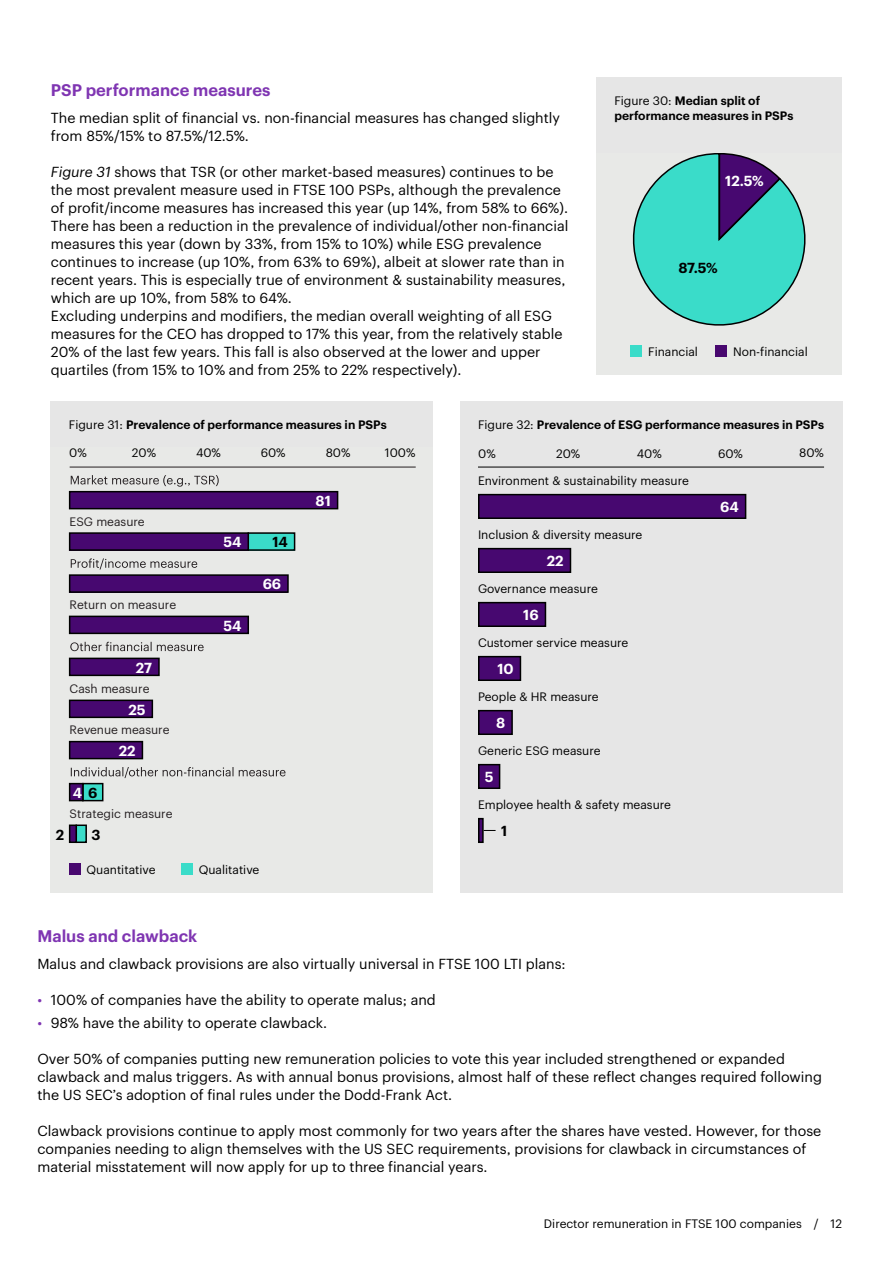
<style>
.page{position:relative;width:893px;height:1263px;background:#fff}
.page>*{position:absolute;margin:0;border:0;box-sizing:border-box;transform-origin:0 0}
.Body_subhead_L1_11_12{font:600 16.5px "Graphik";color:#7f35b2}
.Body_9_5_12{font:14.25px/18px "Graphik";color:#000}
.Body_no_space_9_5_12{font:600 14.25px "Graphik";color:#fff}
.Body_no_space_9_5_12-2{font:600 14.25px "Graphik";color:#000}
.Caption_8_10{font:12px "Graphik";color:#000}
.Caption_8_10-2{font:600 12px/15px "Graphik";color:#000}
.Folio_8_10_A4{font:12px "Graphik";color:#000}
.t1{font:12px "Graphik";color:#241f21}
.s1{font-style:italic}
.s2{font-weight:400}
.s3{color:#000}
.s4{color:#7f35b2}
</style>
<div class="page">
<div style="left:596px;top:153px;width:246px;height:222px;background:#e8e9e7"></div>
<div style="left:631px;top:345px;width:11px;height:12px;background:#3adcc9"></div>
<div style="left:715px;top:345px;width:12px;height:12px;background:#48086f"></div>
<svg style="left:632px;top:153px;width:174px;height:173px"></svg>
<div style="left:596px;top:78px;width:246px;height:75px;background:#e6e6e6"></div>
<div style="left:460px;top:402px;width:382px;height:45px;background:#e6e6e6"></div>
<div style="left:460px;top:447px;width:382px;height:445px;background:#e6e6e6"></div>
<hr style="left:478px;top:467px;width:346px;height:1px;background:#000">
<div style="left:51px;top:447px;width:382px;height:445px;background:#e8e9e7"></div>
<div style="left:51px;top:402px;width:382px;height:45px;background:#e6e6e6"></div>
<div style="left:69px;top:863px;width:12px;height:11px;background:#48086f"></div>
<div style="left:181px;top:863px;width:12px;height:11px;background:#3adcc9"></div>
<svg style="left:484px;top:830px;width:12px;height:1px"></svg>
<hr style="left:70px;top:467px;width:346px;height:1px;background:#241f21">
<svg style="left:71px;top:475px;width:148px;height:12px"></svg>
<div style="left:70px;top:492px;width:268px;height:17px;background:#470870"></div>
<div style="left:69px;top:491px;width:269px;height:18px;border:2px solid #000"></div>
<div style="left:248px;top:533px;width:47px;height:17px;background:#3adcc9"></div>
<div style="left:248px;top:532px;width:47px;height:19px;border:2px solid #000"></div>
<div style="left:70px;top:533px;width:178px;height:17px;background:#470870"></div>
<div style="left:69px;top:532px;width:180px;height:19px;border:2px solid #000"></div>
<svg style="left:71px;top:558px;width:126px;height:11px"></svg>
<div style="left:70px;top:575px;width:218px;height:17px;background:#470870"></div>
<div style="left:69px;top:574px;width:220px;height:19px;border:2px solid #000"></div>
<div style="left:70px;top:616px;width:178px;height:17px;background:#470870"></div>
<div style="left:69px;top:616px;width:180px;height:18px;border:2px solid #000"></div>
<svg style="left:70px;top:642px;width:134px;height:9px"></svg>
<div style="left:70px;top:658px;width:89px;height:17px;background:#470870"></div>
<div style="left:69px;top:658px;width:91px;height:18px;border:2px solid #000"></div>
<div style="left:70px;top:700px;width:82px;height:17px;background:#470870"></div>
<div style="left:69px;top:700px;width:84px;height:18px;border:2px solid #000"></div>
<div style="left:70px;top:742px;width:72px;height:17px;background:#470870"></div>
<div style="left:69px;top:741px;width:74px;height:18px;border:2px solid #000"></div>
<svg style="left:71px;top:767px;width:214px;height:11px"></svg>
<div style="left:83px;top:784px;width:20px;height:17px;background:#3adcc9"></div>
<div style="left:82px;top:783px;width:21px;height:18px;border:2px solid #000"></div>
<div style="left:70px;top:784px;width:13px;height:17px;background:#470870"></div>
<div style="left:69px;top:783px;width:15px;height:18px;border:2px solid #000"></div>
<div style="left:76px;top:824px;width:11px;height:19px;background:#3adcc9;border:2px solid #000"></div>
<svg style="left:69px;top:824px;width:8px;height:19px"></svg>
<div style="left:479px;top:495px;width:267px;height:23px;background:#470870"></div>
<div style="left:478px;top:494px;width:268px;height:25px;border:2px solid #000"></div>
<div style="left:479px;top:549px;width:91px;height:23px;background:#470870"></div>
<div style="left:478px;top:548px;width:93px;height:25px;border:2px solid #000"></div>
<div style="left:479px;top:603px;width:66px;height:23px;background:#470870"></div>
<div style="left:478px;top:602px;width:68px;height:25px;border:2px solid #000"></div>
<div style="left:479px;top:657px;width:41px;height:23px;background:#470870"></div>
<div style="left:478px;top:656px;width:43px;height:25px;border:2px solid #000"></div>
<div style="left:479px;top:711px;width:33px;height:23px;background:#470870"></div>
<div style="left:478px;top:710px;width:35px;height:25px;border:2px solid #000"></div>
<div style="left:479px;top:765px;width:21px;height:23px;background:#470870"></div>
<div style="left:478px;top:764px;width:22px;height:25px;border:2px solid #000"></div>
<svg style="left:478px;top:818px;width:6px;height:25px"></svg>
<p class="Body_subhead_L1_11_12" style="left:51px;top:77px;width:221px">PSP performance measures</p>
<p class="Body_9_5_12" style="left:51px;top:108px;width:511px">The median split of financial vs. non-financial measures has changed slightly from 85%/15% to 87.5%/12.5%.</p>
<p class="Body_9_5_12" style="left:51px;top:162px;width:519px"><span class="s1">Figure 31</span> shows that TSR (or other market-based measures) continues to be the most prevalent measure used in FTSE 100 PSPs, although the prevalence of profit/income measures has increased this year (up 14%, from 58% to 66%).<br>There has been a reduction in the prevalence of individual/other non-financial measures this year (down by 33%, from 15% to 10%) while ESG prevalence continues to increase (up 10%, from 63% to 69%), albeit at slower rate than in recent years. This is especially true of environment &amp; sustainability measures, which are up 10%, from 58% to 64%.<br>Excluding underpins and modifiers, the median overall weighting of all ESG measures for the CEO has dropped to 17% this year, from the relatively stable 20% of the last few years. This fall is also observed at the lower and upper quartiles (from 15% to 10% and from 25% to 22% respectively).</p>
<p class="Caption_8_10-2" style="left:614px;top:92px;width:181px"><span class="s2">Figure 30:</span> Median split of performance measures in PSPs</p>
<p class="Body_no_space_9_5_12" style="left:725px;top:170px;width:40px">12.5%</p>
<p class="Body_no_space_9_5_12-2" style="left:678px;top:257px;width:41px">87.5%</p>
<p class="Folio_8_10_A4" style="left:648px;top:343px;width:51px">Financial</p>
<p class="Folio_8_10_A4" style="left:733px;top:343px;width:76px">Non-financial</p>
<p class="Caption_8_10-2" style="left:69px;top:416px;width:319px"><span class="s2">Figure 31:</span> Prevalence of performance measures in PSPs</p>
<p class="Caption_8_10" style="left:69px;top:443px;width:19px">0%</p>
<p class="Caption_8_10" style="left:132px;top:443px;width:26px">20%</p>
<p class="Caption_8_10" style="left:196px;top:443px;width:26px">40%</p>
<p class="Caption_8_10" style="left:261px;top:443px;width:26px">60%</p>
<p class="Caption_8_10" style="left:326px;top:443px;width:26px">80%</p>
<p class="Caption_8_10" style="left:385px;top:443px;width:32px">100%</p>
<p class="t1" style="left:70px;top:512px;width:77px">ESG measure</p>
<p class="t1" style="left:70px;top:596px;width:108px">Return on measure</p>
<p class="Body_no_space_9_5_12" style="left:136px;top:656px;width:18px">27</p>
<p class="t1" style="left:70px;top:680px;width:81px">Cash measure</p>
<p class="Body_no_space_9_5_12" style="left:128px;top:698px;width:19px">25</p>
<p class="t1" style="left:70px;top:721px;width:101px">Revenue measure</p>
<p class="Body_no_space_9_5_12" style="left:119px;top:740px;width:18px">22</p>
<p class="Body_no_space_9_5_12" style="left:73px;top:782px;width:26px">4 <span class="s3">6</span></p>
<p class="t1" style="left:70px;top:804px;width:104px">Strategic measure</p>
<p class="Body_no_space_9_5_12" style="left:224px;top:531px;width:19px">54</p>
<p class="Body_no_space_9_5_12" style="left:224px;top:614px;width:19px">54</p>
<p class="Body_no_space_9_5_12-2" style="left:273px;top:531px;width:17px">14</p>
<p class="Body_no_space_9_5_12" style="left:263px;top:573px;width:20px">66</p>
<p class="Body_no_space_9_5_12" style="left:316px;top:490px;width:17px">81</p>
<p class="Caption_8_10-2" style="left:478px;top:416px;width:348px"><span class="s2">Figure 32:</span> Prevalence of ESG performance measures in PSPs</p>
<p class="Caption_8_10" style="left:478px;top:445px;width:19px">0%</p>
<p class="Caption_8_10" style="left:556px;top:445px;width:26px">20%</p>
<p class="Caption_8_10" style="left:637px;top:445px;width:26px">40%</p>
<p class="Caption_8_10" style="left:718px;top:445px;width:26px">60%</p>
<p class="Caption_8_10" style="left:799px;top:443px;width:26px">80%</p>
<p class="Caption_8_10" style="left:478px;top:472px;width:212px">Environment &amp; sustainability measure</p>
<p class="Caption_8_10" style="left:478px;top:525px;width:166px">Inclusion &amp; diversity measure</p>
<p class="Body_no_space_9_5_12" style="left:547px;top:550px;width:18px">22</p>
<p class="Caption_8_10" style="left:478px;top:579px;width:121px">Governance measure</p>
<p class="Body_no_space_9_5_12" style="left:523px;top:604px;width:17px">16</p>
<p class="Caption_8_10" style="left:478px;top:633px;width:152px">Customer service measure</p>
<p class="Body_no_space_9_5_12" style="left:497px;top:658px;width:18px">10</p>
<p class="Caption_8_10" style="left:478px;top:687px;width:122px">People &amp; HR measure</p>
<p class="Body_no_space_9_5_12" style="left:496px;top:712px;width:11px">8</p>
<p class="Caption_8_10" style="left:478px;top:741px;width:124px">Generic ESG measure</p>
<p class="Body_no_space_9_5_12" style="left:485px;top:766px;width:10px">5</p>
<p class="Caption_8_10" style="left:478px;top:795px;width:194px">Employee health &amp; safety measure</p>
<p class="Body_no_space_9_5_12" style="left:720px;top:496px;width:20px">64</p>
<p class="Body_no_space_9_5_12-2" style="left:56px;top:823px;width:10px">2</p>
<p class="Body_no_space_9_5_12-2" style="left:91px;top:823px;width:11px">3</p>
<p class="Body_no_space_9_5_12-2" style="left:501px;top:820px;width:8px">1</p>
<p class="Folio_8_10_A4" style="left:87px;top:861px;width:70px">Quantitative</p>
<p class="Folio_8_10_A4" style="left:199px;top:861px;width:62px">Qualitative</p>
<p class="Body_subhead_L1_11_12" style="left:37px;top:923px;width:161px">Malus and clawback</p>
<p class="Body_9_5_12" style="left:37px;top:954px;width:530px">Malus and clawback provisions are also virtually universal in FTSE 100 LTI plans:</p>
<p class="Body_9_5_12" style="left:37px;top:990px;width:400px"><span class="s4">•</span> 100% of companies have the ability to operate malus; and</p>
<p class="Body_9_5_12" style="left:37px;top:1012px;width:291px"><span class="s4">•</span> 98% have the ability to operate clawback.</p>
<p class="Body_9_5_12" style="left:37px;top:1048px;width:786px">Over 50% of companies putting new remuneration policies to vote this year included strengthened or expanded clawback and malus triggers. As with annual bonus provisions, almost half of these reflect changes required following the US SEC’s adoption of final rules under the Dodd-Frank Act.</p>
<p class="Body_9_5_12" style="left:37px;top:1120px;width:785px">Clawback provisions continue to apply most commonly for two years after the shares have vested. However, for those companies needing to align themselves with the US SEC requirements, provisions for clawback in circumstances of material misstatement will now apply for up to three financial years.</p>
<p class="Folio_8_10_A4" style="left:544px;top:1215px;width:300px">Director remuneration in FTSE 100 companies / 12</p>
</div>
